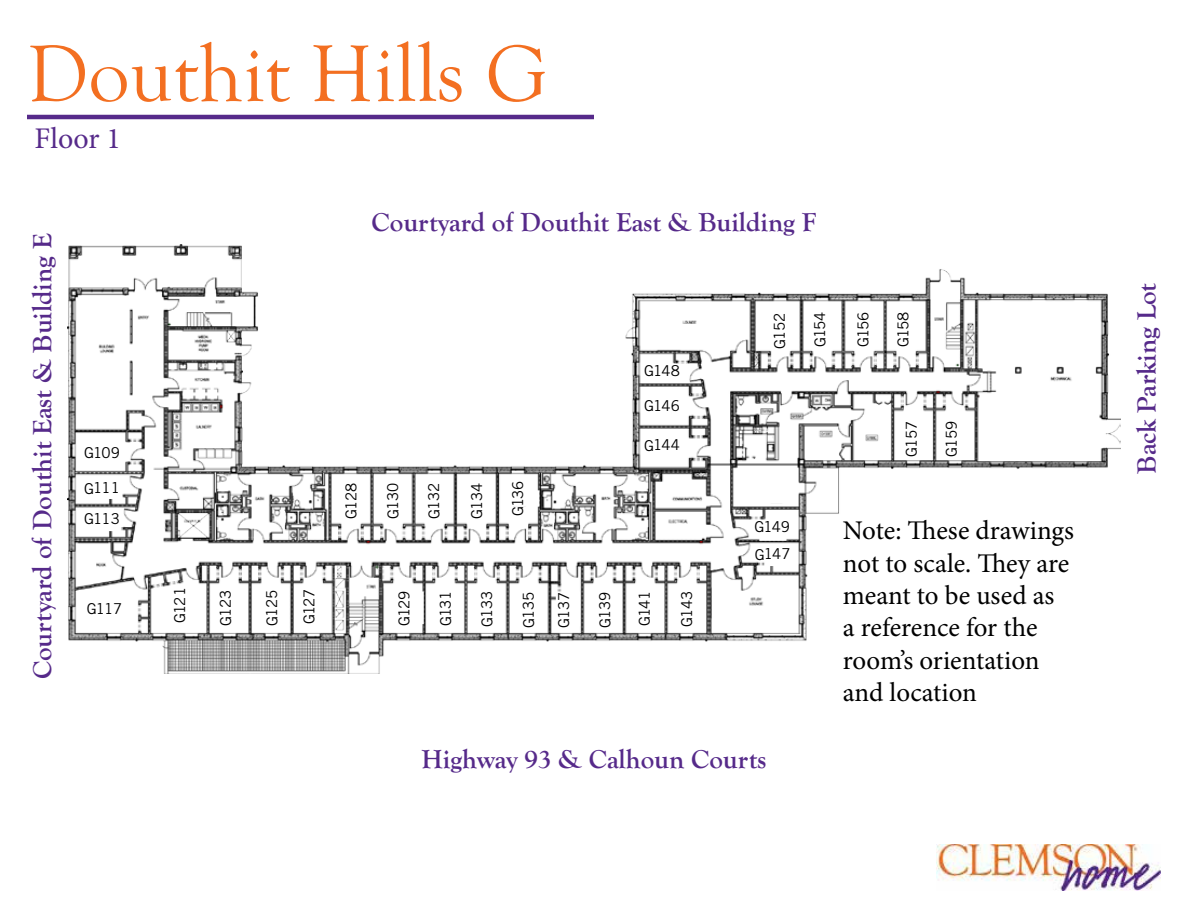
<style>
.page{position:relative;width:1188px;height:918px;background:#fff}
.page>*{position:absolute;margin:0;border:0;box-sizing:border-box;transform-origin:0 0}
.t1{font:82.5px "Goudy Old Style T";color:#f36f21}
.t2{font:30px "Minion Pro";color:#562a8a}
.t3{font:700 27px "Goudy Old Style T";color:#562a8a}
.t4{font:27px/32.4px "Minion Pro";color:#000}
.t5{font:15px "Trade Gothic LT Std";letter-spacing:-.06em;color:#000}
</style>
<div class="page">
<hr style="left:27px;top:115px;width:567px;height:4px;background:#562a8a">
<img style="left:936px;top:845px;width:225px;height:46px">
<img style="left:68px;top:245px;width:1053px;height:428px">
<div style="left:374px;top:485px;width:30px;height:32px;background:#fff"></div>
<div style="left:463px;top:484px;width:30px;height:32px;background:#fff"></div>
<div style="left:808px;top:316px;width:29px;height:33px;background:#fff"></div>
<div style="left:850px;top:316px;width:29px;height:33px;background:#fff"></div>
<div style="left:512px;top:595px;width:30px;height:29px;background:#fff"></div>
<div style="left:473px;top:591px;width:29px;height:33px;background:#fff"></div>
<div style="left:431px;top:591px;width:29px;height:33px;background:#fff"></div>
<div style="left:394px;top:591px;width:30px;height:33px;background:#fff"></div>
<div style="left:672px;top:599px;width:28px;height:27px;background:#fff"></div>
<div style="left:635px;top:592px;width:28px;height:31px;background:#fff"></div>
<div style="left:594px;top:597px;width:28px;height:31px;background:#fff"></div>
<div style="left:556px;top:591px;width:24px;height:35px;background:#fff"></div>
<div style="left:940px;top:426px;width:28px;height:28px;background:#fff"></div>
<div style="left:898px;top:423px;width:27px;height:31px;background:#fff"></div>
<div style="left:256px;top:591px;width:30px;height:33px;background:#fff"></div>
<div style="left:296px;top:587px;width:30px;height:33px;background:#fff"></div>
<div style="left:215px;top:591px;width:30px;height:33px;background:#fff"></div>
<div style="left:169px;top:591px;width:30px;height:33px;background:#fff"></div>
<div style="left:94px;top:595px;width:30px;height:33px;background:#fff"></div>
<div style="left:335px;top:486px;width:30px;height:33px;background:#fff"></div>
<div style="left:645px;top:362px;width:27px;height:16px;background:#fff"></div>
<div style="left:645px;top:404px;width:27px;height:17px;background:#fff"></div>
<div style="left:649px;top:441px;width:27px;height:17px;background:#fff"></div>
<div style="left:759px;top:484px;width:28px;height:19px;background:#fff"></div>
<div style="left:759px;top:525px;width:28px;height:16px;background:#fff;border:2px solid #fff"></div>
<div style="left:769px;top:312px;width:30px;height:33px;background:#fff"></div>
<div style="left:893px;top:316px;width:24px;height:33px;background:#fff"></div>
<div style="left:86px;top:515px;width:34px;height:16px;background:#fff"></div>
<div style="left:512px;top:490px;width:27px;height:17px;background:#fff"></div>
<div style="left:764px;top:550px;width:28px;height:16px;background:#fff"></div>
<div style="left:418px;top:484px;width:30px;height:32px;background:#fff"></div>
<div style="left:77px;top:481px;width:44px;height:18px;background:#fff"></div>
<div style="left:80px;top:436px;width:44px;height:23px;background:#fff"></div>
<h1 class="t1" style="left:27px;top:29px;width:522px">Douthit Hills G</h1>
<h2 class="t2" style="left:35px;top:118px;width:88px">Floor 1</h2>
<h3 class="t3" style="left:27px;top:679px;width:448px;rotate:-90deg">Courtyard of Douthit East &amp; Building E</h3>
<p class="t5" style="left:84px;top:443px;width:37px">G109</p>
<p class="t5" style="left:84px;top:479px;width:37px">G111</p>
<p class="t5" style="left:84px;top:510px;width:37px">G113</p>
<p class="t5" style="left:87px;top:600px;width:37px">G117</p>
<p class="t5" style="left:171px;top:623px;width:37px;rotate:-90deg">G121</p>
<p class="t5" style="left:216px;top:626px;width:37px;rotate:-90deg">G123</p>
<p class="t5" style="left:263px;top:626px;width:37px;rotate:-90deg">G125</p>
<p class="t5" style="left:300px;top:624px;width:37px;rotate:-90deg">G127</p>
<h3 class="t3" style="left:372px;top:207px;width:446px">Courtyard of Douthit East &amp; Building F</h3>
<p class="t5" style="left:342px;top:519px;width:37px;rotate:-90deg">G128</p>
<p class="t5" style="left:384px;top:519px;width:37px;rotate:-90deg">G130</p>
<p class="t5" style="left:425px;top:519px;width:37px;rotate:-90deg">G132</p>
<p class="t5" style="left:468px;top:519px;width:37px;rotate:-90deg">G134</p>
<p class="t5" style="left:509px;top:516px;width:37px;rotate:-90deg">G136</p>
<p class="t5" style="left:644px;top:362px;width:37px">G148</p>
<p class="t5" style="left:644px;top:397px;width:37px">G146</p>
<p class="t5" style="left:644px;top:436px;width:37px">G144</p>
<p class="t5" style="left:395px;top:626px;width:37px;rotate:-90deg">G129</p>
<p class="t5" style="left:437px;top:626px;width:37px;rotate:-90deg">G131</p>
<p class="t5" style="left:478px;top:627px;width:37px;rotate:-90deg">G133</p>
<p class="t5" style="left:635px;top:626px;width:37px;rotate:-90deg">G141</p>
<p class="t5" style="left:596px;top:628px;width:37px;rotate:-90deg">G139</p>
<p class="t5" style="left:519px;top:628px;width:37px;rotate:-90deg">G135</p>
<p class="t5" style="left:555px;top:628px;width:37px;rotate:-90deg">G137</p>
<p class="t5" style="left:678px;top:627px;width:37px;rotate:-90deg">G143</p>
<p class="t5" style="left:771px;top:349px;width:37px;rotate:-90deg">G152</p>
<p class="t5" style="left:754px;top:518px;width:37px">G149</p>
<p class="t5" style="left:755px;top:545px;width:37px">G147</p>
<h3 class="t3" style="left:422px;top:744px;width:346px">Highway 93 &amp; Calhoun Courts</h3>
<p class="t5" style="left:811px;top:347px;width:37px;rotate:-90deg">G154</p>
<p class="t5" style="left:854px;top:347px;width:37px;rotate:-90deg">G156</p>
<p class="t5" style="left:894px;top:347px;width:37px;rotate:-90deg">G158</p>
<p class="t5" style="left:902px;top:457px;width:37px;rotate:-90deg">G157</p>
<p class="t5" style="left:942px;top:457px;width:37px;rotate:-90deg">G159</p>
<h3 class="t4" style="left:843px;top:514px;width:233px">Note: These drawings not to scale. They are meant to be used as<br>a reference for the room’s orientation and location</h3>
<h3 class="t3" style="left:1131px;top:474px;width:192px;rotate:-90deg">Back Parking Lot</h3>
</div>
